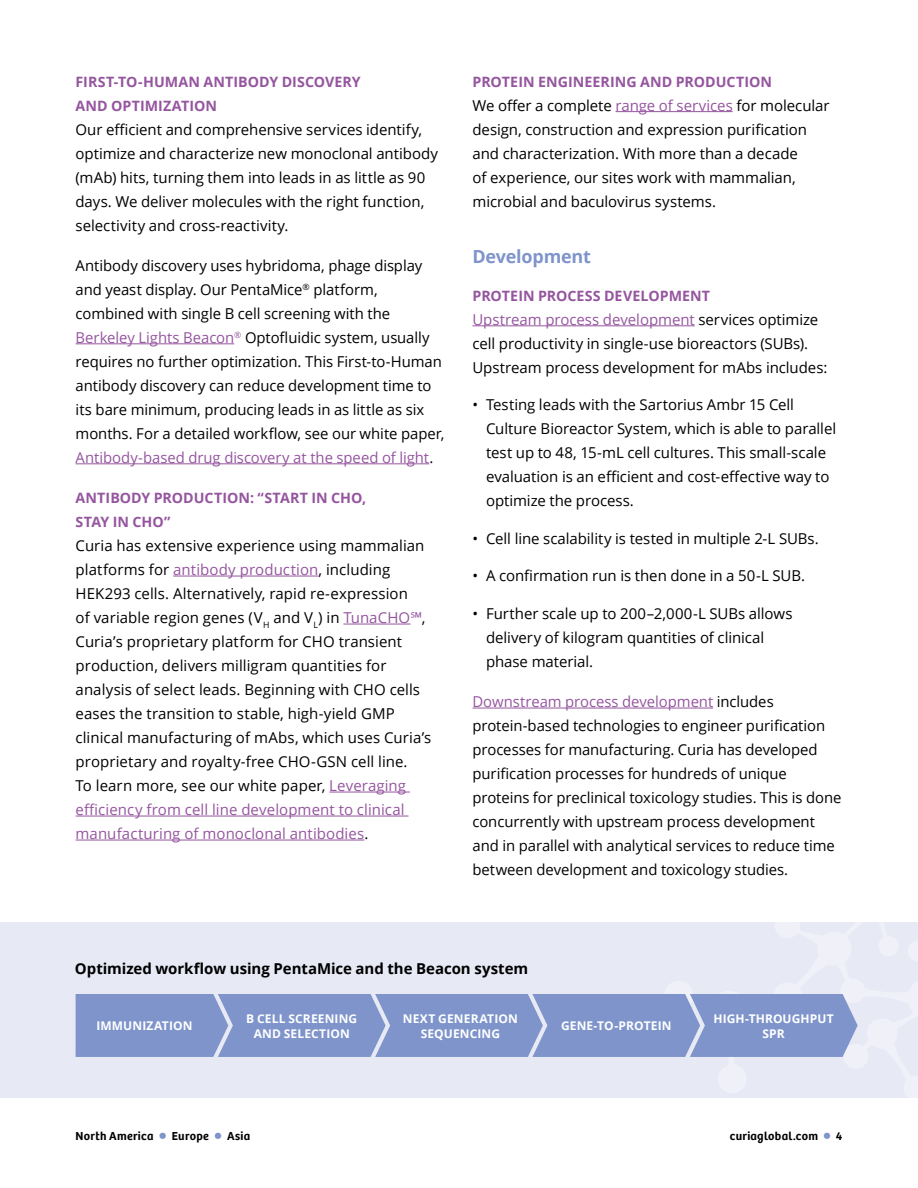
<style>
.page{position:relative;width:918px;height:1188px;background:#fff}
.page>*{position:absolute;margin:0;border:0;box-sizing:border-box;transform-origin:0 0}
.t1{font:700 18px "Open Sans";letter-spacing:-.01em;color:#7e94cb}
.t2{font:15px/24px "Open Sans";letter-spacing:-.005em;color:#000}
.t3{font:700 15px "Open Sans";letter-spacing:-.005em;color:#000}
.t4{font:700 14.25px/24px "Open Sans";color:#95559f}
.t5{font:700 12px/15px "Open Sans";letter-spacing:.01em;color:#fff;text-align:center}
.t6{font:600 12px "Bree";letter-spacing:.025em;color:#000}
.s1{color:#95559f}
.s2{color:#7e94cb}
</style>
<div class="page">
<hr style="left:76px;top:343px;width:158px;height:1px;background:#95559f">
<hr style="left:76px;top:463px;width:353px;height:1px;background:#95559f">
<hr style="left:173px;top:576px;width:146px;height:1px;background:#95559f">
<hr style="left:343px;top:624px;width:68px;height:1px;background:#95559f">
<hr style="left:329px;top:792px;width:81px;height:1px;background:#95559f">
<hr style="left:76px;top:816px;width:333px;height:1px;background:#95559f">
<hr style="left:76px;top:840px;width:288px;height:1px;background:#95559f">
<hr style="left:615px;top:111px;width:118px;height:1px;background:#95559f">
<hr style="left:472px;top:325px;width:223px;height:1px;background:#95559f">
<hr style="left:472px;top:708px;width:241px;height:1px;background:#95559f">
<div style="left:0;top:922px;width:918px;height:175px;background:#e7e9f5"></div>
<div style="left:76px;top:994px;width:782px;height:63px;background:#7e94cb"></div>
<p class="t4" style="left:76px;top:69px;width:287px">FIRST-TO-HUMAN ANTIBODY DISCOVERY<br>AND OPTIMIZATION</p>
<p class="t2" style="left:76px;top:117px;width:364px">Our efficient and comprehensive services identify, optimize and characterize new monoclonal antibody (mAb) hits, turning them into leads in as little as 90 days. We deliver molecules with the right function, selectivity and cross-reactivity.</p>
<p class="t2" style="left:76px;top:253px;width:370px">Antibody discovery uses hybridoma, phage display and yeast display. Our PentaMice<sup>®</sup> platform, combined with single B cell screening with the <span class="s1">Berkeley Lights Beacon</span><sup>®</sup> Optofluidic system, usually requires no further optimization. This First-to-Human antibody discovery can reduce development time to its bare minimum, producing leads in as little as six months. For a detailed workflow, see our white paper, <span class="s1">Antibody-based drug discovery at the speed of light</span>.</p>
<p class="t4" style="left:76px;top:485px;width:292px">ANTIBODY PRODUCTION: “START IN CHO,<br>STAY IN CHO”</p>
<p class="t2" style="left:76px;top:533px;width:357px">Curia has extensive experience using mammalian platforms for <span class="s1">antibody production</span>, including HEK293 cells. Alternatively, rapid re-expression<br>of variable region genes (V<sub>H</sub> and V<sub>L</sub>) in <span class="s1">TunaCHO℠</span>, Curia’s proprietary platform for CHO transient production, delivers milligram quantities for analysis of select leads. Beginning with CHO cells eases the transition to stable, high-yield GMP clinical manufacturing of mAbs, which uses Curia’s proprietary and royalty-free CHO-GSN cell line.<br>To learn more, see our white paper, <span class="s1">Leveraging efficiency from cell line development to clinical manufacturing of monoclonal antibodies</span>.</p>
<p class="t4" style="left:472px;top:69px;width:301px">PROTEIN ENGINEERING AND PRODUCTION</p>
<p class="t2" style="left:472px;top:93px;width:359px">We offer a complete <span class="s1">range of services</span> for molecular design, construction and expression purification and characterization. With more than a decade<br>of experience, our sites work with mammalian, microbial and baculovirus systems.</p>
<p class="t1" style="left:472px;top:244px;width:120px">Development</p>
<p class="t4" style="left:472px;top:283px;width:239px">PROTEIN PROCESS DEVELOPMENT</p>
<p class="t2" style="left:472px;top:307px;width:356px"><span class="s1">Upstream process development</span> services optimize cell productivity in single-use bioreactors (SUBs).<br>Upstream process development for mAbs includes:</p>
<p class="t2" style="left:486px;top:392px;width:352px;text-indent:-14px">• Testing leads with the Sartorius Ambr 15 Cell Culture Bioreactor System, which is able to parallel test up to 48, 15-mL cell cultures. This small-scale evaluation is an efficient and cost-effective way to optimize the process.</p>
<p class="t2" style="left:472px;top:526px;width:348px">• Cell line scalability is tested in multiple 2-L SUBs.</p>
<p class="t2" style="left:472px;top:563px;width:334px">• A confirmation run is then done in a 50-L SUB.</p>
<p class="t2" style="left:486px;top:601px;width:308px;text-indent:-14px">• Further scale up to 200–2,000-L SUBs allows delivery of kilogram quantities of clinical phase material.</p>
<p class="t2" style="left:472px;top:689px;width:371px"><span class="s1">Downstream process development</span> includes protein-based technologies to engineer purification processes for manufacturing. Curia has developed purification processes for hundreds of unique proteins for preclinical toxicology studies. This is done concurrently with upstream process development and in parallel with analytical services to reduce time between development and toxicology studies.</p>
<p class="t3" style="left:75px;top:958px;width:455px">Optimized workflow using PentaMice and the Beacon system</p>
<p class="t5" style="left:96px;top:1018px;width:98px">IMMUNIZATION</p>
<p class="t5" style="left:246px;top:1010px;width:112px">B CELL SCREENING<br>AND SELECTION</p>
<p class="t5" style="left:713px;top:1010px;width:122px">HIGH-THROUGHPUT<br>SPR</p>
<p class="t5" style="left:403px;top:1010px;width:116px">NEXT GENERATION<br>SEQUENCING</p>
<p class="t5" style="left:561px;top:1018px;width:112px">GENE-TO-PROTEIN</p>
<p class="t6" style="left:76px;top:1127px;width:176px">North America <span class="s2">●</span> Europe <span class="s2">●</span> Asia</p>
<p class="t6" style="left:730px;top:1127px;width:114px">curiaglobal.com <span class="s2">●</span> 4</p>
</div>
